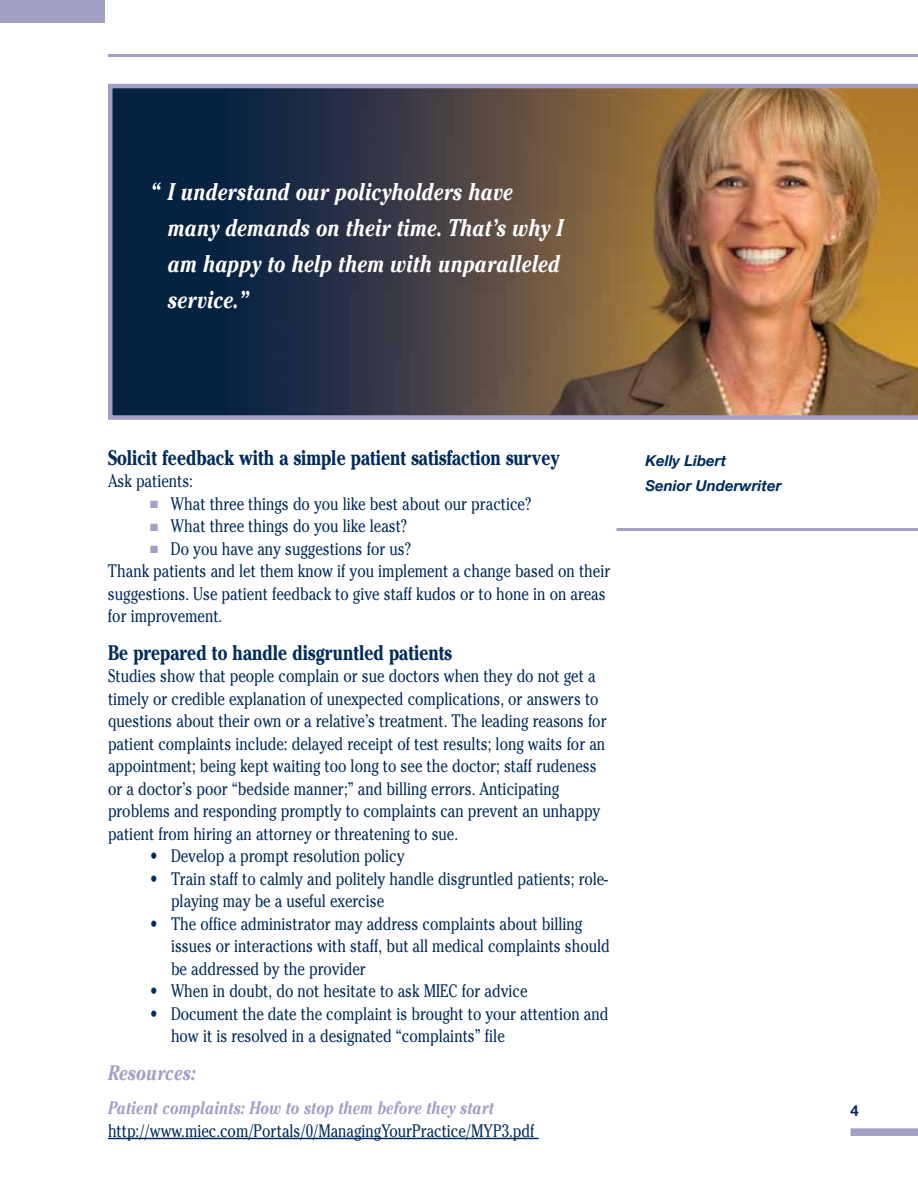
<style>
.page{position:relative;width:918px;height:1188px;background:#fff}
.page>*{position:absolute;margin:0;border:0;box-sizing:border-box;transform-origin:0 0}
.t1{font:italic 700 24px/36px "Cheltenham";color:#fff;scale:.8 1}
.t2{font:700 21px "Cheltenham";color:#002b5c;scale:.8 1}
.t3{font:italic 700 21px "Cheltenham";color:#a3a0c8;scale:.8 1}
.t4{font:18px/22.5px "Cheltenham";color:#002b5c;scale:.8 1}
.t5{font:italic 700 18px "Cheltenham";color:#a3a0c8;scale:.8 1}
.t6{font:italic 700 15px/25.5px "Helvetica Neue";color:#002b5c}
.t7{font:700 15px "Helvetica Neue";color:#002b5c}
.s1{color:#a3a0c8}
</style>
<div class="page">
<div style="left:850px;top:1128px;width:68px;height:8px;background:#a3a0c8"></div>
<div style="left:0;top:0;width:105px;height:22px;background:#a3a0c8"></div>
<hr style="left:108px;top:1138px;width:431px;height:1px;background:#002b5c">
<hr style="left:108px;top:54px;width:810px;height:3px;background:#a3a0c8">
<hr style="left:616px;top:528px;width:302px;height:3px;background:#a3a0c8">
<img style="left:108px;top:84px;width:810px;height:336px">
<h1 class="t1" style="left:168px;top:174px;width:496px;text-indent:-18px">“ I understand our policyholders have many demands on their time. That’s why I am happy to help them with unparalleled service.”</h1>
<p class="t2" style="left:108px;top:445px;width:566px">Solicit feedback with a simple patient satisfaction survey</p>
<p class="t4" style="left:108px;top:470px;width:108px">Ask patients:</p>
<p class="t4" style="left:150px;top:492px;width:478px"><span class="s1">■</span> What three things do you like best about our practice?</p>
<p class="t4" style="left:150px;top:515px;width:323px"><span class="s1">■</span> What three things do you like least?</p>
<p class="t4" style="left:108px;top:537px;width:630px;text-indent:42px"><span class="s1">■</span> Do you have any suggestions for us?<br>Thank patients and let them know if you implement a change based on their suggestions. Use patient feedback to give staff kudos or to hone in on areas for improvement.</p>
<p class="t2" style="left:108px;top:640px;width:432px">Be prepared to handle disgruntled patients</p>
<p class="t4" style="left:108px;top:665px;width:625px">Studies show that people complain or sue doctors when they do not get a timely or credible explanation of unexpected complications, or answers to questions about their own or a relative’s treatment. The leading reasons for patient complaints include: delayed receipt of test results; long waits for an appointment; being kept waiting too long to see the doctor; staff rudeness or a doctor’s poor “bedside manner;” and billing errors. Anticipating problems and responding promptly to complaints can prevent an unhappy patient from hiring an attorney or threatening to sue.</p>
<p class="t4" style="left:150px;top:845px;width:320px">• Develop a prompt resolution policy</p>
<p class="t4" style="left:171px;top:867px;width:548px;text-indent:-21px">• Train staff to calmly and politely handle disgruntled patients; role&shy;playing may be a useful exercise</p>
<p class="t4" style="left:171px;top:912px;width:550px;text-indent:-21px">• The office administrator may address complaints about billing issues or interactions with staff, but all medical complaints should be addressed by the provider</p>
<p class="t4" style="left:150px;top:980px;width:473px">• When in doubt, do not hesitate to ask MIEC for advice</p>
<p class="t4" style="left:171px;top:1002px;width:548px;text-indent:-21px">• Document the date the complaint is brought to your attention and how it is resolved in a designated “complaints” file</p>
<p class="t3" style="left:108px;top:1060px;width:111px">Resources:</p>
<p class="t5" style="left:108px;top:1097px;width:484px">Patient complaints: How to stop them before they start</p>
<p class="t4" style="left:108px;top:1119px;width:535px">http://www.miec.com/Portals/0/ManagingYourPractice/MYP3.pdf</p>
<p class="t6" style="left:645px;top:447px;width:138px">Kelly Libert<br>Senior Underwriter</p>
<p class="t7" style="left:850px;top:1102px;width:10px">4</p>
</div>
